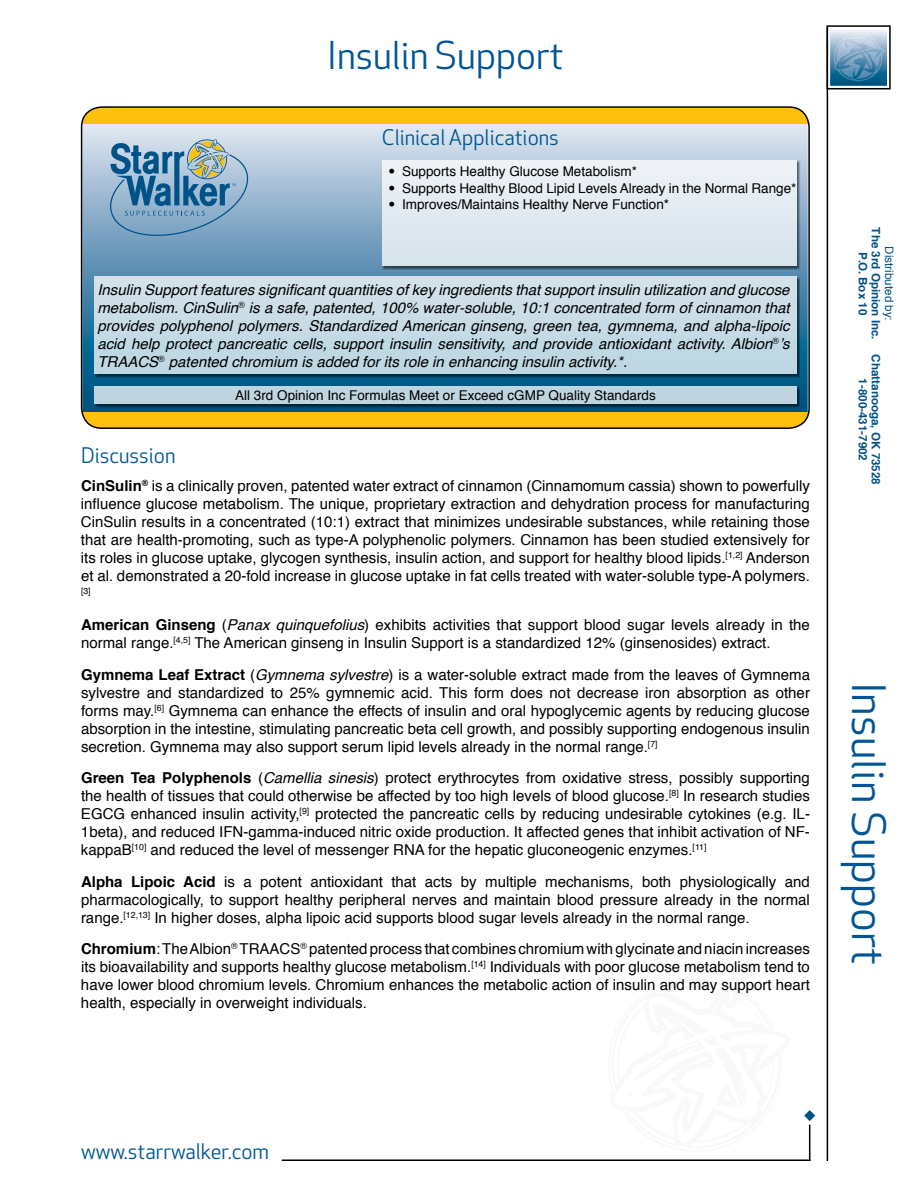
<style>
.page{position:relative;width:918px;height:1188px;background:#fff}
.page>*{position:absolute;margin:0;border:0;box-sizing:border-box;transform-origin:0 0}
.t1{font:45px "Apex New";color:#005694}
.t2{font:37.5px "Apex New";color:#005694}
.t3{font:21px "Apex New";color:#005694}
.t4{font:15px/18px "Helvetica";color:#000;text-align:justify}
.t5{font:italic 15px/18px "Helvetica";color:#000;text-align:justify}
.t6{font:13.5px "Helvetica";color:#000}
.t7{font:700 11.55px/12.9px "Helvetica";color:#025287;text-align:center}
.t8{font:11.55px "Helvetica";color:#025287}
.t9{font:8.7px "Helvetica";color:#000}
.s1{font-family:"Trade Gothic LT Std"}
.s2{font-weight:700}
.s3{font-style:italic}
</style>
<div class="page">
<hr style="left:827px;top:27px;width:1px;height:1134px;background:#000">
<img style="left:831px;top:30px;width:56px;height:55px">
<div style="left:827px;top:25px;width:64px;height:64px;border:2px solid #000"></div>
<svg style="left:83px;top:124px;width:725px;height:288px;background:#88adc7"></svg>
<svg style="left:110px;top:139px;width:138px;height:97px;background:#7ca2bc"></svg>
<div style="left:82px;top:412px;width:727px;height:16px;background:#fec00f"></div>
<div style="left:82px;top:107px;width:727px;height:17px;background:#fec00f"></div>
<div style="left:94px;top:277px;width:706px;height:101px;background:#000;opacity:.75"></div>
<div style="left:94px;top:276px;width:702px;height:98px;background:#c8dbe6"></div>
<div style="left:94px;top:387px;width:706px;height:21px;background:#000;opacity:.75"></div>
<div style="left:94px;top:386px;width:702px;height:18px;background:#bfd4df"></div>
<div style="left:382px;top:160px;width:418px;height:110px;background:#000;opacity:.75"></div>
<div style="left:382px;top:160px;width:414px;height:106px;background:#e2eaf1"></div>
<hr style="left:809px;top:1125px;width:1px;height:35px;background:#000">
<hr style="left:282px;top:1159px;width:529px;height:2px;background:#000">
<svg style="left:804px;top:1110px;width:11px;height:11px"></svg>
<h2 class="t2" style="left:327px;top:31px;width:238px">Insulin Support</h2>
<h3 class="t3" style="left:382px;top:124px;width:179px">Clinical Applications</h3>
<p class="t6" style="left:389px;top:161px;width:250px"><span class="s1">•</span> Supports Healthy Glucose Metabolism*</p>
<p class="t6" style="left:389px;top:177px;width:409px"><span class="s1">•</span> Supports Healthy Blood Lipid Levels Already in the Normal Range*</p>
<p class="t6" style="left:389px;top:194px;width:282px"><span class="s1">•</span> Improves/Maintains Healthy Nerve Function*</p>
<p class="t5" style="left:97px;top:281px;width:694px">Insulin Support features significant quantities of key ingredients that support insulin utilization and glucose metabolism. CinSulin<sup>®</sup> is a safe, patented, 100% water-soluble, 10:1 concentrated form of cinnamon that provides polyphenol polymers. Standardized American ginseng, green tea, gymnema, and alpha-lipoic acid help protect pancreatic cells, support insulin sensitivity, and provide antioxidant activity. Albion<sup>®</sup>’s TRAACS<sup>®</sup> patented chromium is added for its role in enhancing insulin activity.*.</p>
<p class="t6" style="left:235px;top:385px;width:422px">All 3rd Opinion Inc Formulas Meet or Exceed cGMP Quality Standards</p>
<h3 class="t3" style="left:81px;top:442px;width:96px">Discussion</h3>
<p class="t4" style="left:81px;top:477px;width:731px"><span class="s2">CinSulin</span><sup>®</sup> is a clinically proven, patented water extract of cinnamon (Cinnamomum cassia) shown to powerfully influence glucose metabolism. The unique, proprietary extraction and dehydration process for manufacturing CinSulin results in a concentrated (10:1) extract that minimizes undesirable substances, while retaining those that are health-promoting, such as type-A polyphenolic polymers. Cinnamon has been studied extensively for its roles in glucose uptake, glycogen synthesis, insulin action, and support for healthy blood lipids.<sup>[1,2]</sup> Anderson et al. demonstrated a 20-fold increase in glucose uptake in fat cells treated with water-soluble type-A polymers.</p>
<p class="t9" style="left:81px;top:584px;width:11px">[3]</p>
<p class="t4" style="left:81px;top:617px;width:731px"><span class="s2">American Ginseng</span> (<span class="s3">Panax quinquefolius</span>) exhibits activities that support blood sugar levels already in the normal range.<sup>[4,5]</sup> The American ginseng in Insulin Support is a standardized 12% (ginsenosides) extract.</p>
<p class="t4" style="left:81px;top:666px;width:731px"><span class="s2">Gymnema Leaf Extract</span> (<span class="s3">Gymnema sylvestre</span>) is a water-soluble extract made from the leaves of Gymnema sylvestre and standardized to 25% gymnemic acid. This form does not decrease iron absorption as other forms may.<sup>[6]</sup> Gymnema can enhance the effects of insulin and oral hypoglycemic agents by reducing glucose absorption in the intestine, stimulating pancreatic beta cell growth, and possibly supporting endogenous insulin secretion. Gymnema may also support serum lipid levels already in the normal range.<sup>[7]</sup></p>
<p class="t4" style="left:81px;top:770px;width:731px"><span class="s2">Green Tea Polyphenols</span> (<span class="s3">Camellia sinesis</span>) protect erythrocytes from oxidative stress, possibly supporting the health of tissues that could otherwise be affected by too high levels of blood glucose.<sup>[8]</sup> In research studies EGCG enhanced insulin activity,<sup>[9]</sup> protected the pancreatic cells by reducing undesirable cytokines (e.g. IL-1beta), and reduced IFN-gamma-induced nitric oxide production. It affected genes that inhibit activation of NF&shy;kappaB<sup>[10]</sup> and reduced the level of messenger RNA for the hepatic gluconeogenic enzymes.<sup>[11]</sup></p>
<p class="t4" style="left:81px;top:873px;width:730px"><span class="s2">Alpha Lipoic Acid</span> is a potent antioxidant that acts by multiple mechanisms, both physiologically and pharmacologically, to support healthy peripheral nerves and maintain blood pressure already in the normal range.<sup>[12,13]</sup> In higher doses, alpha lipoic acid supports blood sugar levels already in the normal range.</p>
<p class="t4" style="left:81px;top:941px;width:731px"><span class="s2">Chromium</span>: The Albion<sup>®</sup> TRAACS<sup>®</sup> patented process that combines chromium with glycinate and niacin increases its bioavailability and supports healthy glucose metabolism.<sup>[14]</sup> Individuals with poor glucose metabolism tend to have lower blood chromium levels. Chromium enhances the metabolic action of insulin and may support heart health, especially in overweight individuals.</p>
<p class="t7" style="left:882px;top:227px;width:114px;rotate:90deg">The 3rd Opinion Inc.<br>P.O. Box 10</p>
<p class="t7" style="left:882px;top:354px;width:132px;rotate:90deg">Chattanooga, OK 73528<br>1-800-431-7902</p>
<p class="t8" style="left:898px;top:246px;width:76px;rotate:90deg">Distributed by:</p>
<h1 class="t1" style="left:897px;top:682px;width:285px;rotate:90deg">Insulin Support</h1>
<h3 class="t3" style="left:81px;top:1138px;width:190px">www.starrwalker.com</h3>
</div>
